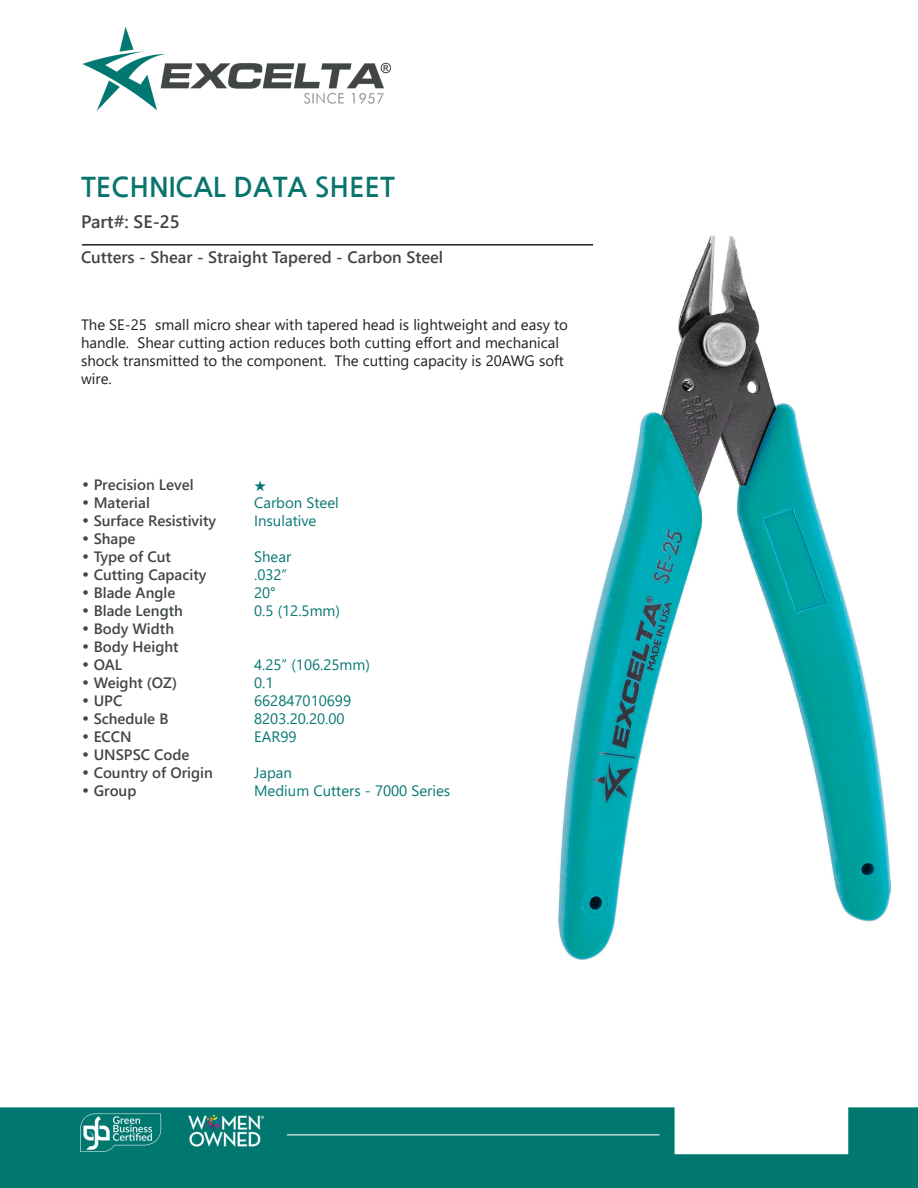
<style>
.page{position:relative;width:918px;height:1188px;background:#fff}
.page>*{position:absolute;margin:0;border:0;box-sizing:border-box;transform-origin:0 0}
.t1{font:700 27px "Nanum Gothic";color:#08746d}
.t2{font:700 18px "Yu Gothic UI";color:#414546}
.t3{font:700 16.5px "Yu Gothic UI";color:#414546}
.t4{font:15px/18px "Yu Gothic UI";color:#231f20}
.CT_s_CTM{font:700 15px "Yu Gothic UI";color:#414546}
.CT_s_CTM-2{font:15px "Yu Gothic UI";color:#077874}
.s1{font-family:"Century Gothic";font-weight:400}
</style>
<div class="page">
<img style="left:0;top:27px;width:918px;height:1161px">
<img style="left:558px;top:236px;width:333px;height:724px">
<hr style="left:82px;top:244px;width:511px;height:2px;background:#231f20">
<svg style="left:255px;top:481px;width:11px;height:11px"></svg>
<p class="t1" style="left:81px;top:173px;width:315px">TECHNICAL DATA SHEET</p>
<p class="t2" style="left:81px;top:212px;width:100px">Part#: SE-25</p>
<p class="t3" style="left:81px;top:247px;width:364px">Cutters - Shear - Straight Tapered - Carbon Steel</p>
<p class="t4" style="left:81px;top:313px;width:489px">The SE-25 small micro shear with tapered head is lightweight and easy to handle. Shear cutting action reduces both cutting effort and mechanical shock transmitted to the component. The cutting capacity is 20AWG soft wire.</p>
<p class="CT_s_CTM" style="left:81px;top:476px;width:114px"><span class="s1">•</span> Precision Level</p>
<p class="CT_s_CTM" style="left:81px;top:494px;width:70px"><span class="s1">•</span> Material</p>
<p class="CT_s_CTM-2" style="left:254px;top:489px;width:86px">Carbon Steel</p>
<p class="CT_s_CTM" style="left:81px;top:512px;width:137px"><span class="s1">•</span> Surface Resistivity</p>
<p class="CT_s_CTM-2" style="left:254px;top:507px;width:64px">Insulative</p>
<p class="CT_s_CTM" style="left:81px;top:530px;width:56px"><span class="s1">•</span> Shape</p>
<p class="CT_s_CTM" style="left:81px;top:548px;width:92px"><span class="s1">•</span> Type of Cut</p>
<p class="CT_s_CTM-2" style="left:254px;top:543px;width:39px">Shear</p>
<p class="CT_s_CTM" style="left:81px;top:566px;width:127px"><span class="s1">•</span> Cutting Capacity</p>
<p class="CT_s_CTM-2" style="left:254px;top:561px;width:35px">.032”</p>
<p class="CT_s_CTM" style="left:81px;top:584px;width:96px"><span class="s1">•</span> Blade Angle</p>
<p class="CT_s_CTM-2" style="left:254px;top:579px;width:23px">20°</p>
<p class="CT_s_CTM" style="left:81px;top:602px;width:103px"><span class="s1">•</span> Blade Length</p>
<p class="CT_s_CTM-2" style="left:254px;top:597px;width:87px">0.5 (12.5mm)</p>
<p class="CT_s_CTM" style="left:81px;top:620px;width:95px"><span class="s1">•</span> Body Width</p>
<p class="CT_s_CTM" style="left:81px;top:638px;width:99px"><span class="s1">•</span> Body Height</p>
<p class="CT_s_CTM" style="left:81px;top:656px;width:43px"><span class="s1">•</span> OAL</p>
<p class="CT_s_CTM-2" style="left:254px;top:651px;width:117px">4.25” (106.25mm)</p>
<p class="CT_s_CTM" style="left:81px;top:674px;width:98px"><span class="s1">•</span> Weight (OZ)</p>
<p class="CT_s_CTM-2" style="left:254px;top:669px;width:21px">0.1</p>
<p class="CT_s_CTM" style="left:81px;top:692px;width:43px"><span class="s1">•</span> UPC</p>
<p class="CT_s_CTM-2" style="left:254px;top:687px;width:99px">662847010699</p>
<p class="CT_s_CTM" style="left:81px;top:710px;width:89px"><span class="s1">•</span> Schedule B</p>
<p class="CT_s_CTM-2" style="left:254px;top:705px;width:92px">8203.20.20.00</p>
<p class="CT_s_CTM" style="left:81px;top:728px;width:52px"><span class="s1">•</span> ECCN</p>
<p class="CT_s_CTM-2" style="left:254px;top:723px;width:44px">EAR99</p>
<p class="CT_s_CTM" style="left:81px;top:746px;width:110px"><span class="s1">•</span> UNSPSC Code</p>
<p class="CT_s_CTM" style="left:81px;top:764px;width:133px"><span class="s1">•</span> Country of Origin</p>
<p class="CT_s_CTM-2" style="left:254px;top:759px;width:39px">Japan</p>
<p class="CT_s_CTM" style="left:81px;top:782px;width:57px"><span class="s1">•</span> Group</p>
<p class="CT_s_CTM-2" style="left:254px;top:777px;width:198px">Medium Cutters - 7000 Series</p>
</div>
